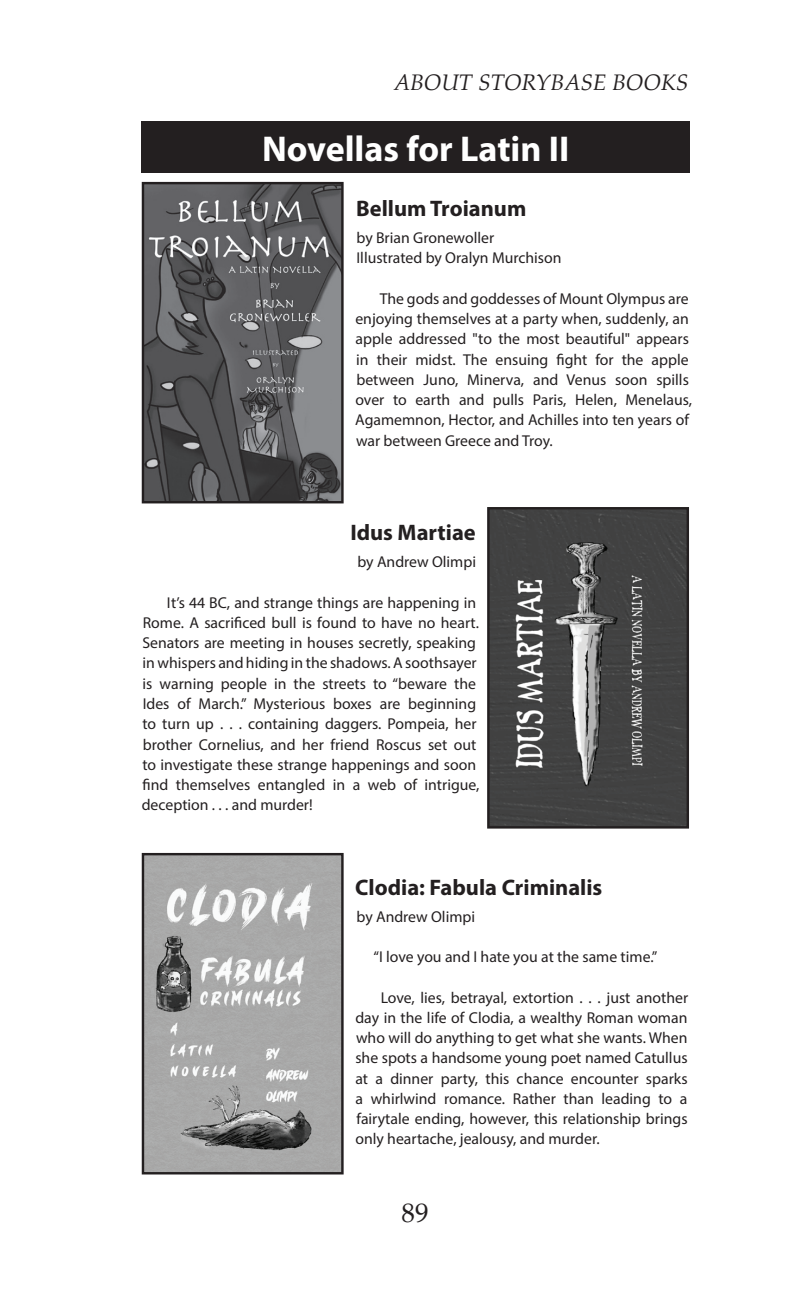
<style>
.page{position:relative;width:810px;height:1296px;background:#fff}
.page>*{position:absolute;margin:0;border:0;box-sizing:border-box;transform-origin:0 0}
.t1{font:700 36px "Myriad Pro";color:#fff}
.t2{font:27px "Palatino";color:#231f20}
.t3{font:700 22.5px "Myriad Pro";color:#231f20}
.t4{font:italic 22.5px "Palatino";color:#231f20}
.t5{font:15.75px/20.2px "Myriad Pro";color:#231f20}
</style>
<div class="page">
<img style="left:490px;top:510px;width:196px;height:316px">
<div style="left:487px;top:507px;width:202px;height:322px;border:2px solid #231f20"></div>
<img style="left:145px;top:185px;width:196px;height:315px">
<div style="left:142px;top:182px;width:202px;height:321px;border:2px solid #231f20"></div>
<img style="left:145px;top:856px;width:196px;height:315px">
<div style="left:142px;top:853px;width:202px;height:321px;border:2px solid #231f20"></div>
<div style="left:142px;top:122px;width:548px;height:51px;background:#231f20"></div>
<h3 class="t4" style="left:394px;top:63px;width:296px">ABOUT STORYBASE BOOKS</h3>
<h1 class="t1" style="left:262px;top:125px;width:309px">Novellas for Latin II</h1>
<h3 class="t3" style="left:356px;top:194px;width:172px">Bellum Troianum</h3>
<p class="t5" style="left:356px;top:227px;width:207px">by Brian Gronewoller<br>Illustrated by Oralyn Murchison</p>
<p class="t5" style="left:355px;top:288px;width:338px;text-indent:24px">The gods and goddesses of Mount Olympus are enjoying themselves at a party when, suddenly, an apple addressed "to the most beautiful" appears in their midst. The ensuing fight for the apple between Juno, Minerva, and Venus soon spills over to earth and pulls Paris, Helen, Menelaus, Agamemnon, Hector, and Achilles into ten years of war between Greece and Troy.</p>
<h3 class="t3" style="left:350px;top:518px;width:127px">Idus Martiae</h3>
<p class="t5" style="left:357px;top:552px;width:120px">by Andrew Olimpi</p>
<p class="t5" style="left:142px;top:592px;width:339px;text-indent:25px">It’s 44 BC, and strange things are happening in Rome. A sacrificed bull is found to have no heart.<br>Senators are meeting in houses secretly, speaking in whispers and hiding in the shadows. A soothsayer is warning people in the streets to “beware the Ides of March.” Mysterious boxes are beginning to turn up . . . containing daggers. Pompeia, her brother Cornelius, and her friend Roscus set out to investigate these strange happenings and soon find themselves entangled in a web of intrigue, deception . . . and murder!</p>
<h3 class="t3" style="left:355px;top:872px;width:249px">Clodia: Fabula Criminalis</h3>
<p class="t5" style="left:356px;top:906px;width:120px">by Andrew Olimpi</p>
<p class="t5" style="left:374px;top:946px;width:285px">“I love you and I hate you at the same time.”</p>
<p class="t5" style="left:355px;top:987px;width:334px;text-align:justify;text-indent:25px">Love, lies, betrayal, extortion . . . just another day in the life of Clodia, a wealthy Roman woman who will do anything to get what she wants. When she spots a handsome young poet named Catullus at a dinner party, this chance encounter sparks a whirlwind romance. Rather than leading to a fairytale ending, however, this relationship brings only heartache, jealousy, and murder.</p>
<h2 class="t2" style="left:402px;top:1191px;width:28px">89</h2>
</div>
